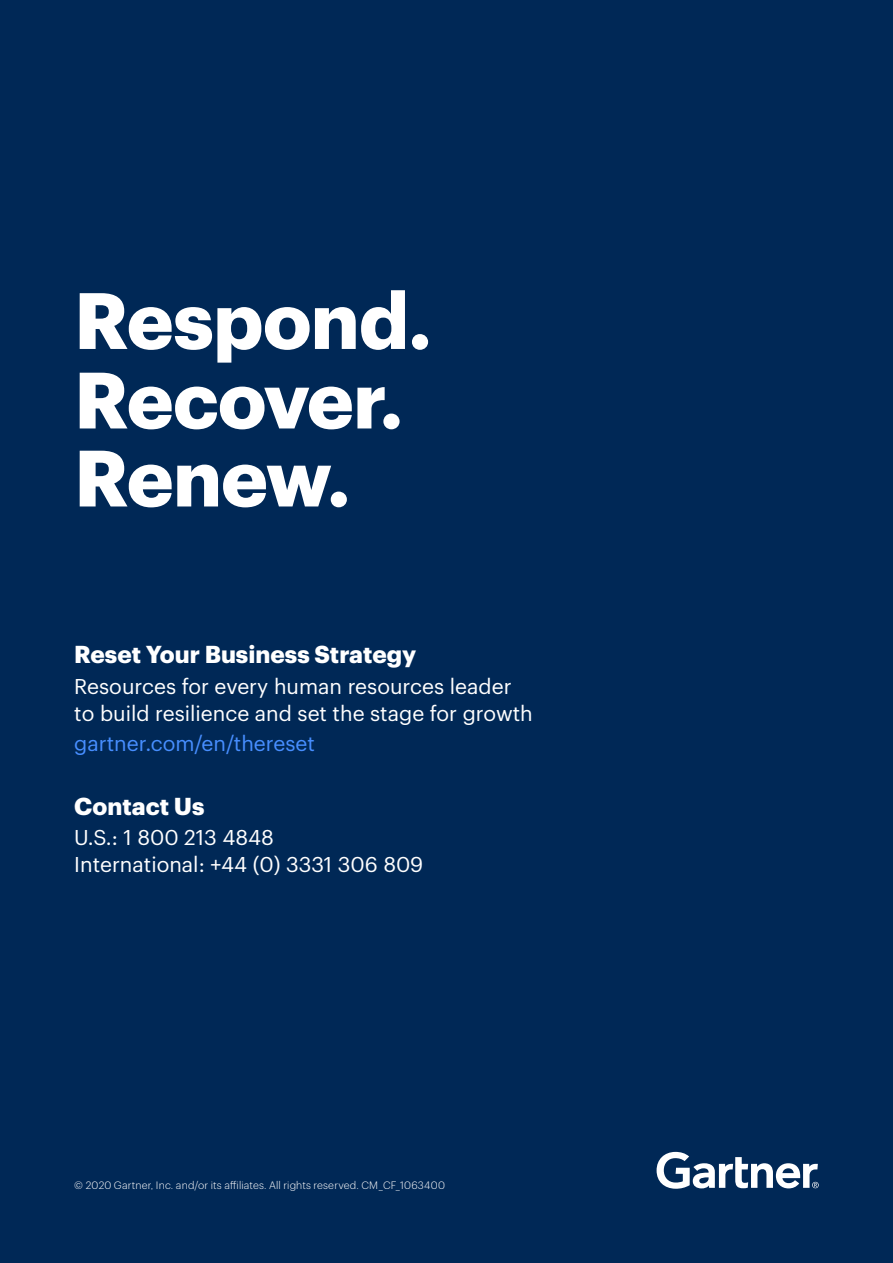
<style>
.page{position:relative;width:893px;height:1263px;background:#fff}
.page>*{position:absolute;margin:0;border:0;box-sizing:border-box;transform-origin:0 0}
.TOC_Page_Header{font:700 78px/78.8px "Graphik";letter-spacing:-.01em;color:#fff}
.t1{font:700 24px "Graphik";color:#fff}
.t2{font:21px/27px "Graphik";color:#fff}
.t3{font:21px "Graphik";color:#478eff}
.t4{font:300 10.5px "Graphik";letter-spacing:.015em;color:#fff}
</style>
<div class="page">
<div style="left:0;top:0;width:892px;height:1263px;background:#002856"></div>
<svg style="left:656px;top:1152px;width:162px;height:37px"></svg>
<p class="TOC_Page_Header" style="left:74px;top:274px;width:359px">Respond.<br>Recover.<br>Renew.</p>
<p class="t1" style="left:74px;top:636px;width:343px">Reset Your Business Strategy</p>
<p class="t2" style="left:74px;top:671px;width:460px">Resources for every human resources leader to build resilience and set the stage for growth</p>
<p class="t3" style="left:74px;top:727px;width:242px">gartner.com/en/thereset</p>
<p class="t1" style="left:74px;top:788px;width:132px">Contact Us</p>
<p class="t2" style="left:74px;top:823px;width:350px">U.S.: 1 800 213 4848<br>International: +44 (0) 3331 306 809</p>
<p class="t4" style="left:74px;top:1177px;width:372px">© 2020 Gartner, Inc. and/or its affiliates. All rights reserved. CM_CF_1063400</p>
</div>
